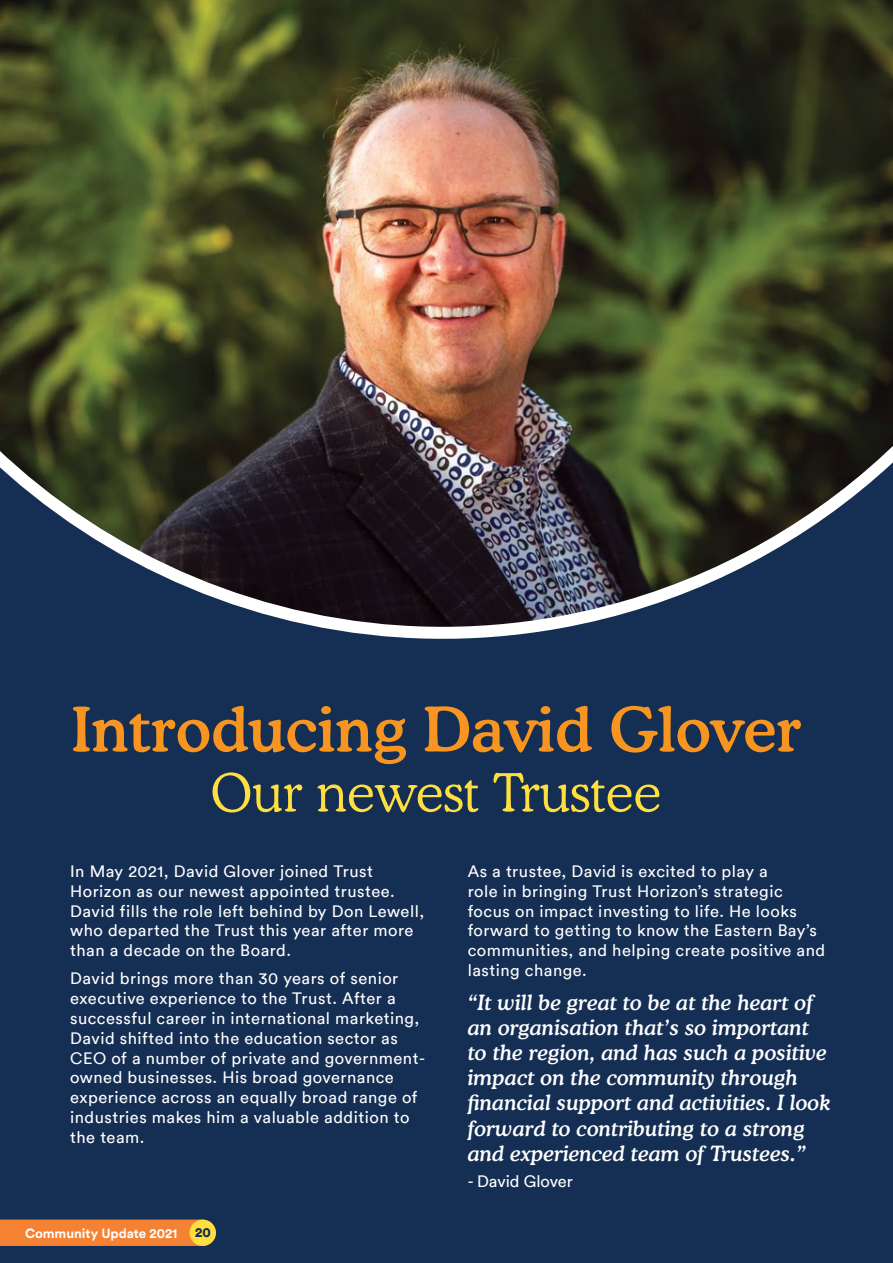
<style>
.page{position:relative;width:893px;height:1263px;background:#fff}
.page>*{position:absolute;margin:0;border:0;box-sizing:border-box;transform-origin:0 0}
.t1{font:500 61.5px "Cooper BT";color:#f79520}
.t2{font:300 52.5px "Cooper BT";color:#ffde40}
.t3{font:italic 500 21px/25.2px "Cooper BT";color:#fff}
.t4{font:16.5px/19.8px "Circular";letter-spacing:.03em;color:#fff}
.t5{font:16.5px "Circular";color:#fff}
.t6{font:700 13.35px "Circular";color:#fff}
.t7{font:900 13.35px "Circular";color:#152e53}
</style>
<div class="page">
<div style="left:0;top:167px;width:893px;height:1096px;background:#152e54"></div>
<img style="left:0;top:0;width:893px;height:639px">
<svg style="left:892px;top:298px;width:1px;height:341px"></svg>
<svg style="left:0;top:1219px;width:216px;height:27px;background:#ec7f33"></svg>
<div style="left:190px;top:1219px;width:26px;height:27px;background:#ffde40;border-radius:50%"></div>
<h1 class="t1" style="left:71px;top:691px;width:730px">Introducing David Glover</h1>
<h2 class="t2" style="left:210px;top:761px;width:452px">Our newest Trustee</h2>
<p class="t4" style="left:70px;top:860px;width:356px">In May 2021, David Glover joined Trust Horizon as our newest appointed trustee.<br>David fills the role left behind by Don Lewell, who departed the Trust this year after more than a decade on the Board.</p>
<p class="t4" style="left:70px;top:968px;width:356px">David brings more than 30 years of senior executive experience to the Trust. After a successful career in international marketing, David shifted into the education sector as CEO of a number of private and government&shy;owned businesses. His broad governance experience across an equally broad range of industries makes him a valuable addition to the team.</p>
<p class="t6" style="left:25px;top:1224px;width:154px">Community Update 2021</p>
<p class="t7" style="left:195px;top:1223px;width:17px">20</p>
<p class="t4" style="left:468px;top:860px;width:359px">As a trustee, David is excited to play a<br>role in bringing Trust Horizon’s strategic focus on impact investing to life. He looks forward to getting to know the Eastern Bay’s communities, and helping create positive and lasting change.</p>
<p class="t3" style="left:468px;top:989px;width:365px">“It will be great to be at the heart of an organisation that’s so important to the region, and has such a positive impact on the community through financial support and activities. I look forward to contributing to a strong and experienced team of Trustees.”</p>
<p class="t5" style="left:468px;top:1170px;width:107px">- David Glover</p>
</div>
